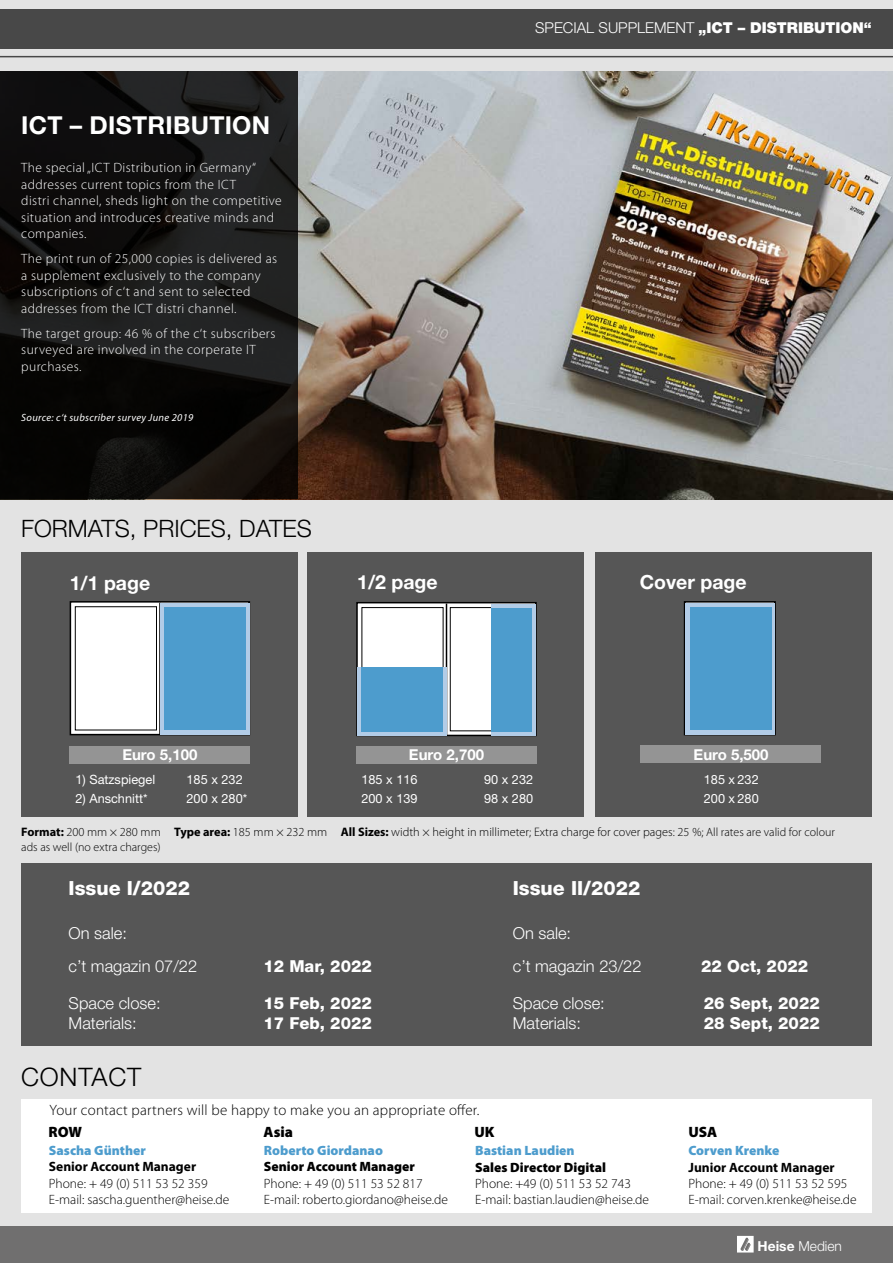
<style>
.page{position:relative;width:893px;height:1263px;background:#e3e3e3}
.page>*{position:absolute;margin:0;border:0;box-sizing:border-box;transform-origin:0 0}
.t1{font:300 25.5px "Helvetica Neue";letter-spacing:.03em;color:#000}
.t2{font:700 24.75px "Helvetica Neue";letter-spacing:.01em;color:#fff}
.t3{font:300 24px "Helvetica Neue";color:#000}
.t4{font:700 19.5px "Helvetica Neue";color:#fff}
.t5{font:800 19.5px "Helvetica Neue";color:#fff}
.t6{font:300 16.5px/33px "Helvetica Neue";color:#fff}
.t7{font:800 16.5px "Helvetica Neue";color:#fff}
.t8{font:300 15px "Myriad Pro";letter-spacing:.015em;color:#000}
.t9{font:900 15px "Helvetica Neue";color:#fff}
.t10{font:700 15px "Helvetica Neue";color:#fff}
.t11{font:900 15px "Myriad Pro";color:#000}
.t12{font:300 13.8px "Helvetica Neue";color:#fff}
.t13{font:300 13.5px/16.5px "Myriad Pro";letter-spacing:.03em;color:#fff}
.t14{font:300 13.5px/16.2px "Myriad Pro";color:#000}
.t15{font:900 13.5px "Myriad Pro";color:#4d9ccd}
.t16{font:700 13.5px "Myriad Pro";color:#000}
.t17{font:900 13.5px "Myriad Pro";color:#000}
.t18{font:12.75px "Helvetica Neue";color:#fff}
.t19{font:300 12.3px "Myriad Pro";color:#000}
.t20{font:300 12px "Myriad Pro";color:#000}
.t21{font:italic 10.5px "Myriad Pro";letter-spacing:.03em;color:#fff}
.s1{font-weight:300}
.s2{font-weight:700}
.s3{font-size:12px}
</style>
<div class="page">
<img style="left:0;top:71px;width:893px;height:429px">
<svg style="left:0;top:71px;width:298px;height:428px;background:#131312"></svg>
<div style="left:21px;top:552px;width:277px;height:264px;background:#565656"></div>
<div style="left:21px;top:863px;width:851px;height:183px;background:#565656"></div>
<div style="left:308px;top:552px;width:276px;height:264px;background:#565656"></div>
<div style="left:595px;top:552px;width:277px;height:264px;background:#565656"></div>
<div style="left:0;top:10px;width:893px;height:39px;background:#484848"></div>
<hr style="left:0;top:56px;width:893px;height:1px;background:#000">
<div style="left:21px;top:1099px;width:851px;height:114px;background:#fff"></div>
<div style="left:0;top:1227px;width:893px;height:36px;background:#706f6f"></div>
<svg style="left:737px;top:1236px;width:17px;height:16px"></svg>
<div style="left:70px;top:746px;width:180px;height:17px;background:#949494"></div>
<div style="left:356px;top:746px;width:181px;height:17px;background:#949494"></div>
<div style="left:640px;top:745px;width:181px;height:18px;background:#949494"></div>
<div style="left:70px;top:602px;width:179px;height:133px;background:#fff"></div>
<div style="left:70px;top:601px;width:180px;height:134px;border:2px solid #000"></div>
<hr style="left:159px;top:603px;width:2px;height:131px;background:#000">
<div style="left:75px;top:606px;width:82px;height:124px;border:1px solid #000"></div>
<div style="left:357px;top:603px;width:179px;height:132px;background:#fff"></div>
<div style="left:356px;top:602px;width:181px;height:134px;border:2px solid #000"></div>
<div style="left:160px;top:603px;width:90px;height:131px;background:#b2cce7"></div>
<div style="left:164px;top:608px;width:82px;height:122px;background:#4d9ccd"></div>
<hr style="left:446px;top:604px;width:1px;height:131px;background:#000">
<div style="left:361px;top:607px;width:82px;height:124px;border:1px solid #000"></div>
<div style="left:450px;top:607px;width:82px;height:124px;border:1px solid #000"></div>
<div style="left:684px;top:601px;width:92px;height:134px;border:2px solid #000"></div>
<div style="left:357px;top:668px;width:89px;height:68px;background:#b2cce7"></div>
<div style="left:361px;top:668px;width:81px;height:64px;background:#4d9ccd"></div>
<div style="left:491px;top:604px;width:45px;height:131px;background:#b2cce7"></div>
<div style="left:491px;top:608px;width:41px;height:124px;background:#4d9ccd"></div>
<div style="left:685px;top:603px;width:90px;height:131px;background:#b2cce7"></div>
<div style="left:690px;top:608px;width:81px;height:122px;background:#4d9ccd"></div>
<h2 class="t2" style="left:21px;top:110px;width:250px">ICT – DISTRIBUTION</h2>
<p class="t13" style="left:21px;top:160px;width:262px">The special „ICT Distribution in Germany“ addresses current topics from the ICT<br>distri channel, sheds light on the competitive situation and introduces creative minds and companies.</p>
<p class="t13" style="left:21px;top:251px;width:257px">The print run of 25,000 copies is delivered as a supplement exclusively to the company subscriptions of c‘t and sent to selected addresses from the ICT distri channel.</p>
<p class="t13" style="left:21px;top:325px;width:256px">The target group: 46 % of the c‘t subscribers surveyed are involved in the corperate IT purchases.</p>
<p class="t21" style="left:21px;top:411px;width:174px">Source: c‘t subscriber survey June 2019</p>
<h3 class="t3" style="left:21px;top:514px;width:292px">FORMATS, PRICES, DATES</h3>
<h3 class="t4" style="left:70px;top:571px;width:82px">1/1 page</h3>
<p class="t9" style="left:535px;top:19px;width:338px"><span class="s1">SPECIAL SUPPLEMENT</span> „ICT – DISTRIBUTION“</p>
<h3 class="t4" style="left:357px;top:570px;width:82px">1/2 page</h3>
<h3 class="t4" style="left:640px;top:570px;width:108px">Cover page</h3>
<p class="t10" style="left:122px;top:745px;width:77px">Euro 5,100</p>
<p class="t10" style="left:409px;top:745px;width:77px">Euro 2,700</p>
<p class="t10" style="left:694px;top:745px;width:77px">Euro 5,500</p>
<p class="t18" style="left:75px;top:772px;width:81px">1) Satzspiegel</p>
<p class="t18" style="left:187px;top:772px;width:58px">185 x 232</p>
<p class="t18" style="left:361px;top:772px;width:58px">185 x 116</p>
<p class="t18" style="left:484px;top:772px;width:51px">90 x 232</p>
<p class="t18" style="left:704px;top:772px;width:56px">185 x 232</p>
<p class="t18" style="left:75px;top:791px;width:74px">2) Anschnitt*</p>
<p class="t18" style="left:187px;top:791px;width:62px">200 x 280*</p>
<p class="t18" style="left:361px;top:791px;width:58px">200 x 139</p>
<p class="t18" style="left:484px;top:791px;width:51px">98 x 280</p>
<p class="t18" style="left:704px;top:791px;width:56px">200 x 280</p>
<p class="t19" style="left:21px;top:825px;width:815px"><span class="s2">Format:</span> 200 mm × 280 mm <span class="s2">Type area:</span> 185 mm × 232 mm <span class="s2">All Sizes:</span> width × height in millimeter; Extra charge for cover pages: 25 %; <span class="s3">All rates are valid for colour</span></p>
<p class="t20" style="left:21px;top:841px;width:141px">ads as well (no extra charges)</p>
<h3 class="t5" style="left:69px;top:877px;width:123px">Issue I/2022</h3>
<p class="t6" style="left:69px;top:916px;width:130px">On sale:<br>c’t magazin 07/22</p>
<p class="t7" style="left:263px;top:956px;width:110px">12 Mar, 2022</p>
<p class="t6" style="left:69px;top:986px;width:94px">Space close:</p>
<p class="t7" style="left:263px;top:993px;width:110px">15 Feb, 2022</p>
<p class="t6" style="left:69px;top:1006px;width:70px">Materials:</p>
<p class="t7" style="left:263px;top:1013px;width:110px">17 Feb, 2022</p>
<h1 class="t1" style="left:21px;top:1062px;width:122px">CONTACT</h1>
<p class="t8" style="left:49px;top:1102px;width:432px">Your contact partners will be happy to make you an appropriate offer.</p>
<h3 class="t5" style="left:513px;top:877px;width:129px">Issue II/2022</h3>
<p class="t6" style="left:513px;top:916px;width:130px">On sale:<br>c’t magazin 23/22</p>
<p class="t7" style="left:701px;top:956px;width:109px">22 Oct, 2022</p>
<p class="t6" style="left:513px;top:986px;width:94px">Space close:</p>
<p class="t7" style="left:704px;top:993px;width:117px">26 Sept, 2022</p>
<p class="t6" style="left:513px;top:1006px;width:70px">Materials:</p>
<p class="t7" style="left:704px;top:1013px;width:117px">28 Sept, 2022</p>
<p class="t11" style="left:49px;top:1124px;width:35px">ROW</p>
<p class="t11" style="left:264px;top:1124px;width:31px">Asia</p>
<p class="t11" style="left:474px;top:1123px;width:22px">UK</p>
<p class="t11" style="left:688px;top:1123px;width:30px">USA</p>
<p class="t15" style="left:264px;top:1143px;width:121px">Roberto Giordanao</p>
<p class="t17" style="left:264px;top:1159px;width:152px">Senior Account Manager</p>
<p class="t14" style="left:264px;top:1175px;width:186px">Phone: + 49 (0) 511 53 52 817<br>E-mail: roberto.giordano@heise.de</p>
<p class="t15" style="left:49px;top:1143px;width:98px">Sascha Günther</p>
<p class="t16" style="left:49px;top:1158px;width:149px">Senior Account Manager</p>
<p class="t14" style="left:49px;top:1175px;width:182px">Phone: + 49 (0) 511 53 52 359<br>E-mail: sascha.guenther@heise.de</p>
<p class="t15" style="left:475px;top:1143px;width:101px">Bastian Laudien</p>
<p class="t17" style="left:475px;top:1159px;width:132px">Sales Director Digital</p>
<p class="t14" style="left:475px;top:1175px;width:175px">Phone: +49 (0) 511 53 52 743<br>E-mail: bastian.laudien@heise.de</p>
<p class="t15" style="left:688px;top:1143px;width:92px">Corven Krenke</p>
<p class="t16" style="left:688px;top:1158px;width:148px">Junior Account Manager</p>
<p class="t14" style="left:688px;top:1175px;width:170px">Phone: + 49 (0) 511 53 52 595<br>E-mail: corven.krenke@heise.de</p>
<p class="t12" style="left:758px;top:1237px;width:86px"><span class="s2">Heise</span> Medien</p>
</div>
